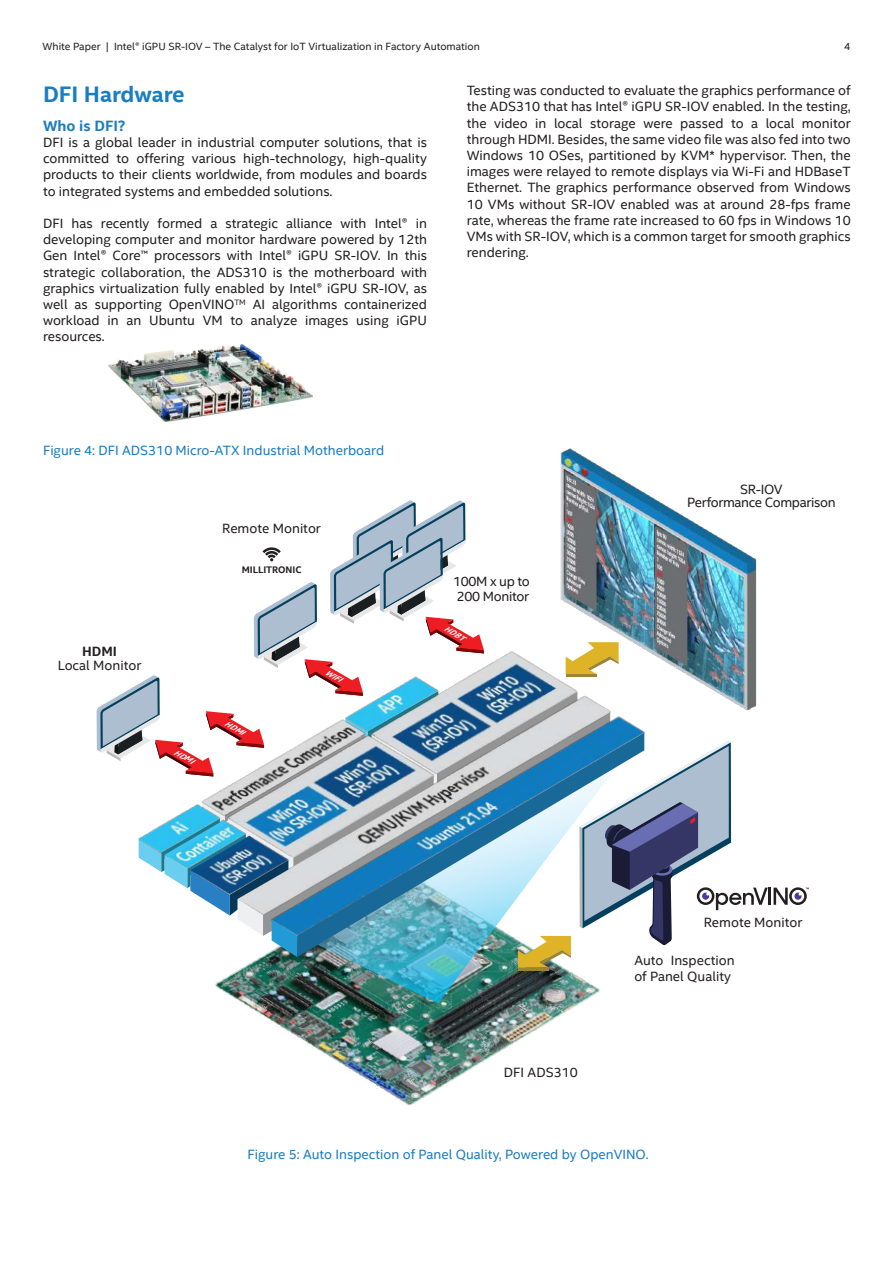
<style>
.page{position:relative;width:893px;height:1263px;background:#fff}
.page>*{position:absolute;margin:0;border:0;box-sizing:border-box;transform-origin:0 0}
.t1{font:700 22.5px "Intel Clear";color:#197dc2}
.t2{font:700 15px "Intel Clear";color:#197dc2}
.t3{font:13.5px/16.2px "Intel Clear";color:#231f20;text-align:justify}
.t4{font:13.5px "Intel Clear";color:#197dc2}
.t5{font:13.5px/14.2px "Intel Clear";letter-spacing:-.025em;color:#231f20}
.t6{font:700 13.5px "Intel Clear";color:#231f20}
.t7{font:10.5px "Intel Clear";color:#231f20}
.t8{font:700 9.6px "Intel Clear";color:#231f20}
.t9{font:italic 700 8.1px "Intel Clear";color:#fff}
</style>
<div class="page">
<img style="left:108px;top:345px;width:205px;height:77px">
<img style="left:96px;top:710px;width:504px;height:392px">
<hr style="left:518px;top:968px;width:31px;height:2px;background:#9e842f">
<img style="left:560px;top:448px;width:97px;height:52px">
<img style="left:97px;top:500px;width:712px;height:468px">
<p class="t7" style="left:43px;top:39px;width:439px">White Paper | Intel® iGPU SR-IOV – The Catalyst for IoT Virtualization in Factory Automation</p>
<p class="t7" style="left:844px;top:39px;width:8px">4</p>
<h1 class="t1" style="left:43px;top:78px;width:143px">DFI Hardware</h1>
<p class="t2" style="left:43px;top:115px;width:84px">Who is DFI?</p>
<p class="t3" style="left:43px;top:134px;width:385px">DFI is a global leader in industrial computer solutions, that is committed to offering various high-technology, high-quality products to their clients worldwide, from modules and boards to integrated systems and embedded solutions.</p>
<p class="t3" style="left:43px;top:215px;width:385px">DFI has recently formed a strategic alliance with Intel® in developing computer and monitor hardware powered by 12th Gen Intel® Core™ processors with Intel® iGPU SR-IOV. In this strategic collaboration, the ADS310 is the motherboard with graphics virtualization fully enabled by Intel® iGPU SR-IOV, as well as supporting OpenVINO<sup>TM</sup> AI algorithms containerized workload in an Ubuntu VM to analyze images using iGPU resources.</p>
<p class="t3" style="left:467px;top:82px;width:386px">Testing was conducted to evaluate the graphics performance of the ADS310 that has Intel® iGPU SR-IOV enabled. In the testing, the video in local storage were passed to a local monitor through HDMI. Besides, the same video file was also fed into two Windows 10 OSes, partitioned by KVM* hypervisor. Then, the images were relayed to remote displays via Wi-Fi and HDBaseT Ethernet. The graphics performance observed from Windows 10 VMs without SR-IOV enabled was at around 28-fps frame rate, whereas the frame rate increased to 60 fps in Windows 10<br>VMs with SR-IOV, which is a common target for smooth graphics rendering.</p>
<p class="t4" style="left:43px;top:441px;width:343px">Figure 4: DFI ADS310 Micro-ATX Industrial Motherboard</p>
<p class="t3" style="left:222px;top:519px;width:100px">Remote Monitor</p>
<p class="t6" style="left:82px;top:642px;width:36px">HDMI</p>
<p class="t3" style="left:58px;top:657px;width:85px">Local Monitor</p>
<p class="t8" style="left:242px;top:563px;width:61px">MILLITRONIC</p>
<p class="t9" style="left:177px;top:746px;width:22px;rotate:29deg">HDMI</p>
<p class="t9" style="left:228px;top:718px;width:22px;rotate:29deg">HDMI</p>
<p class="t9" style="left:328px;top:667px;width:19px;rotate:29deg">WIFI</p>
<p class="t5" style="left:453px;top:574px;width:78px">100M x up to<br>200 Monitor</p>
<p class="t9" style="left:448px;top:623px;width:23px;rotate:29deg">HDBT</p>
<p class="t5" style="left:687px;top:482px;width:150px;line-height:13.5px;text-align:center">SR-IOV<br>Performance Comparison</p>
<p class="t3" style="left:504px;top:1063px;width:75px">DFI ADS310</p>
<p class="t3" style="left:704px;top:914px;width:100px">Remote Monitor</p>
<p class="t3" style="left:634px;top:951px;width:102px">Auto Inspection of Panel Quality</p>
<p class="t4" style="left:248px;top:1145px;width:403px">Figure 5: Auto Inspection of Panel Quality, Powered by OpenVINO.</p>
</div>
